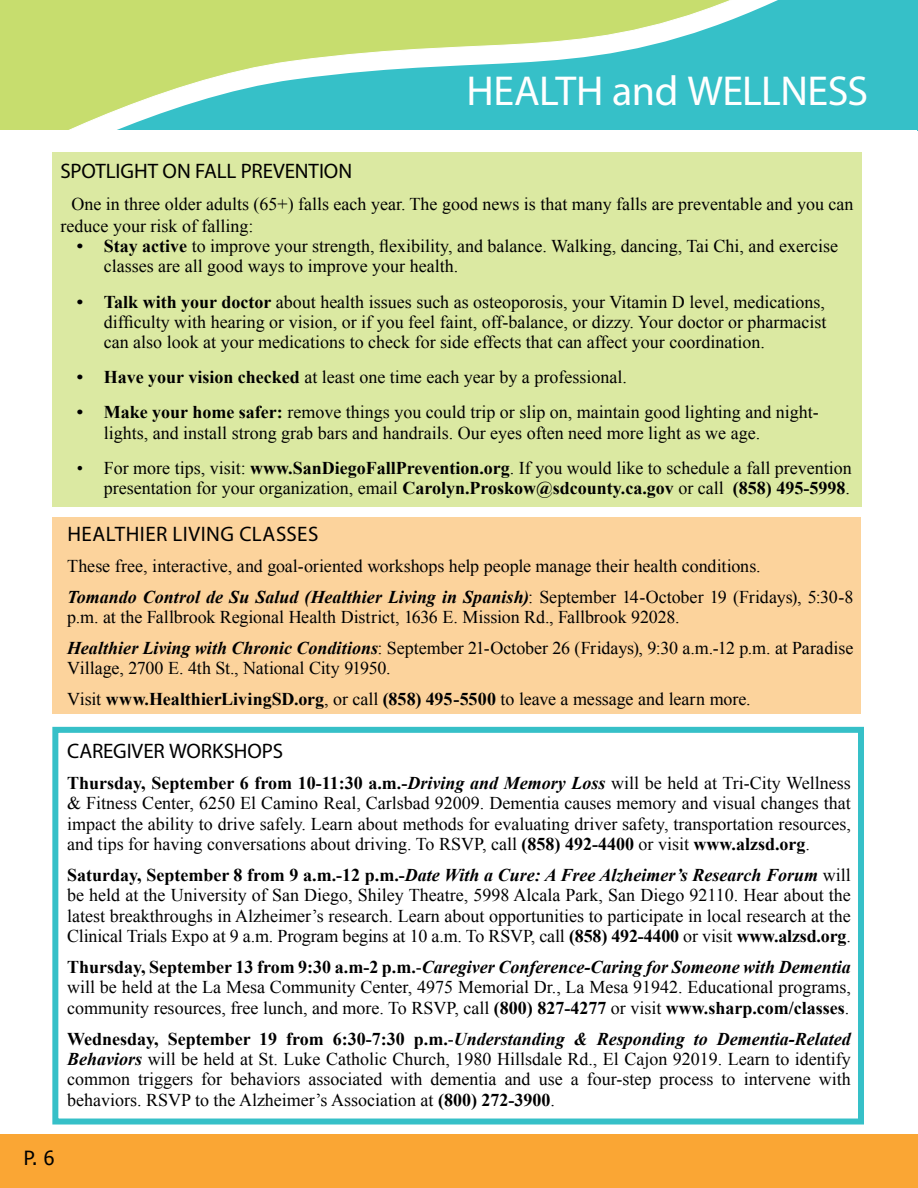
<style>
.page{position:relative;width:918px;height:1188px;background:#fff}
.page>*{position:absolute;margin:0;border:0;box-sizing:border-box;transform-origin:0 0}
.t1{font:42px "Myriad Pro";letter-spacing:-.015em;color:#fff}
.t2{font:21px "Myriad Pro";color:#000}
.t3{font:21px "Myriad Pro";letter-spacing:.025em;color:#000}
.t4{font:19.5px "Tahoma";color:#000101}
.t5{font:18px/20.4px "Times New Roman";color:#000}
.s1{font-weight:700}
.s2{font-weight:700;font-style:italic}
</style>
<div class="page">
<div style="left:0;top:1135px;width:918px;height:53px;background:#faa634"></div>
<div style="left:0;top:0;width:918px;height:130px;background:#36c0c8"></div>
<svg style="left:0;top:0;width:769px;height:130px"></svg>
<div style="left:52px;top:517px;width:809px;height:197px;background:#fcd39c"></div>
<div style="left:52px;top:152px;width:809px;height:355px;background:#dbe9a2"></div>
<div style="left:52px;top:727px;width:812px;height:398px;border:6px solid #36c0c8"></div>
<h1 class="t1" style="left:467px;top:65px;width:403px">HEALTH and WELLNESS</h1>
<p class="t2" style="left:61px;top:158px;width:293px">SPOTLIGHT ON FALL PREVENTION</p>
<p class="t5" style="left:61px;top:193px;width:794px;line-height:21.6px;text-indent:11px">One in three older adults (65+) falls each year. The good news is that many falls are preventable and you can reduce your risk of falling:</p>
<p class="t5" style="left:104px;top:236px;width:736px;text-indent:-27px"><span class="s1">• Stay active</span> to improve your strength, flexibility, and balance. Walking, dancing, Tai Chi, and exercise classes are all good ways to improve your health.</p>
<p class="t5" style="left:104px;top:291px;width:724px;text-align:justify;text-indent:-27px"><span class="s1">• Talk with your doctor</span> about health issues such as osteoporosis, your Vitamin D level, medications, difficulty with hearing or vision, or if you feel faint, off-balance, or dizzy. Your doctor or pharmacist can also look at your medications to check for side effects that can affect your coordination.</p>
<p class="t5" style="left:77px;top:367px;width:552px"><span class="s1">• Have your vision checked</span> at least one time each year by a professional.</p>
<p class="t5" style="left:104px;top:402px;width:717px;text-indent:-27px"><span class="s1">• Make your home safer:</span> remove things you could trip or slip on, maintain good lighting and night&shy;lights, and install strong grab bars and handrails. Our eyes often need more light as we age.</p>
<p class="t5" style="left:77px;top:458px;width:777px;text-align:right">• For more tips, visit: <span class="s1">www.SanDiegoFallPrevention.org</span>. If you would like to schedule a fall prevention presentation for your organization, email <span class="s1">Carolyn.Proskow@sdcounty.ca.gov</span> or call <span class="s1">(858) 495-5998</span>.</p>
<p class="t3" style="left:67px;top:521px;width:253px">HEALTHIER LIVING CLASSES</p>
<p class="t5" style="left:67px;top:550px;width:788px;line-height:30.9px">These free, interactive, and goal-oriented workshops help people manage their health conditions.<br><span class="s2">Tomando Control de Su Salud (Healthier Living in Spanish)</span>: September 14-October 19 (Fridays), 5:30-8</p>
<p class="t5" style="left:67px;top:601px;width:788px;line-height:30.9px">p.m. at the Fallbrook Regional Health District, 1636 E. Mission Rd., Fallbrook 92028.<br><span class="s2">Healthier Living with Chronic Conditions</span>: September 21-October 26 (Fridays), 9:30 a.m.-12 p.m. at Paradise</p>
<p class="t5" style="left:67px;top:653px;width:685px;line-height:30.9px">Village, 2700 E. 4th St., National City 91950.<br>Visit <span class="s1">www.HealthierLivingSD.org</span>, or call <span class="s1">(858) 495-5500</span> to leave a message and learn more.</p>
<p class="t2" style="left:67px;top:738px;width:217px">CAREGIVER WORKSHOPS</p>
<p class="t5" style="left:67px;top:772px;width:785px;text-align:justify"><span class="s1">Thursday, September 6 from 10-11:30 a.m.-</span><span class="s2">Driving and Memory Loss</span> will be held at Tri-City Wellness &amp; Fitness Center, 6250 El Camino Real, Carlsbad 92009. Dementia causes memory and visual changes that impact the ability to drive safely. Learn about methods for evaluating driver safety, transportation resources, and tips for having conversations about driving. To RSVP, call <span class="s1">(858) 492-4400</span> or visit <span class="s1">www.alzsd.org</span>.</p>
<p class="t5" style="left:67px;top:864px;width:785px;text-align:justify"><span class="s1">Saturday, September 8 from 9 a.m.-12 p.m.-</span><span class="s2">Date With a Cure: A Free Alzheimer’s Research Forum</span> will be held at the University of San Diego, Shiley Theatre, 5998 Alcala Park, San Diego 92110. Hear about the latest breakthroughs in Alzheimer’s research. Learn about opportunities to participate in local research at the Clinical Trials Expo at 9 a.m. Program begins at 10 a.m. To RSVP, call <span class="s1">(858) 492-4400</span> or visit <span class="s1">www.alzsd.org</span>.</p>
<p class="t5" style="left:67px;top:956px;width:785px;text-align:justify"><span class="s1">Thursday, September 13 from 9:30 a.m-2 p.m.</span>-<span class="s2">Caregiver Conference-Caring for Someone with Dementia </span>will be held at the La Mesa Community Center, 4975 Memorial Dr., La Mesa 91942. Educational programs, community resources, free lunch, and more. To RSVP, call <span class="s1">(800) 827-4277</span> or visit <span class="s1">www.sharp.com/classes</span>.</p>
<p class="t5" style="left:67px;top:1028px;width:785px;text-align:justify"><span class="s1">Wednesday, September 19 from 6:30-7:30 p.m.</span>-<span class="s2">Understanding &amp; Responding to Dementia-Related Behaviors</span> will be held at St. Luke Catholic Church, 1980 Hillsdale Rd., El Cajon 92019. Learn to identify common triggers for behaviors associated with dementia and use a four-step process to intervene with behaviors. RSVP to the Alzheimer’s Association at <span class="s1">(800) 272-3900</span>.</p>
<p class="t4" style="left:24px;top:1145px;width:32px">P. 6</p>
</div>
